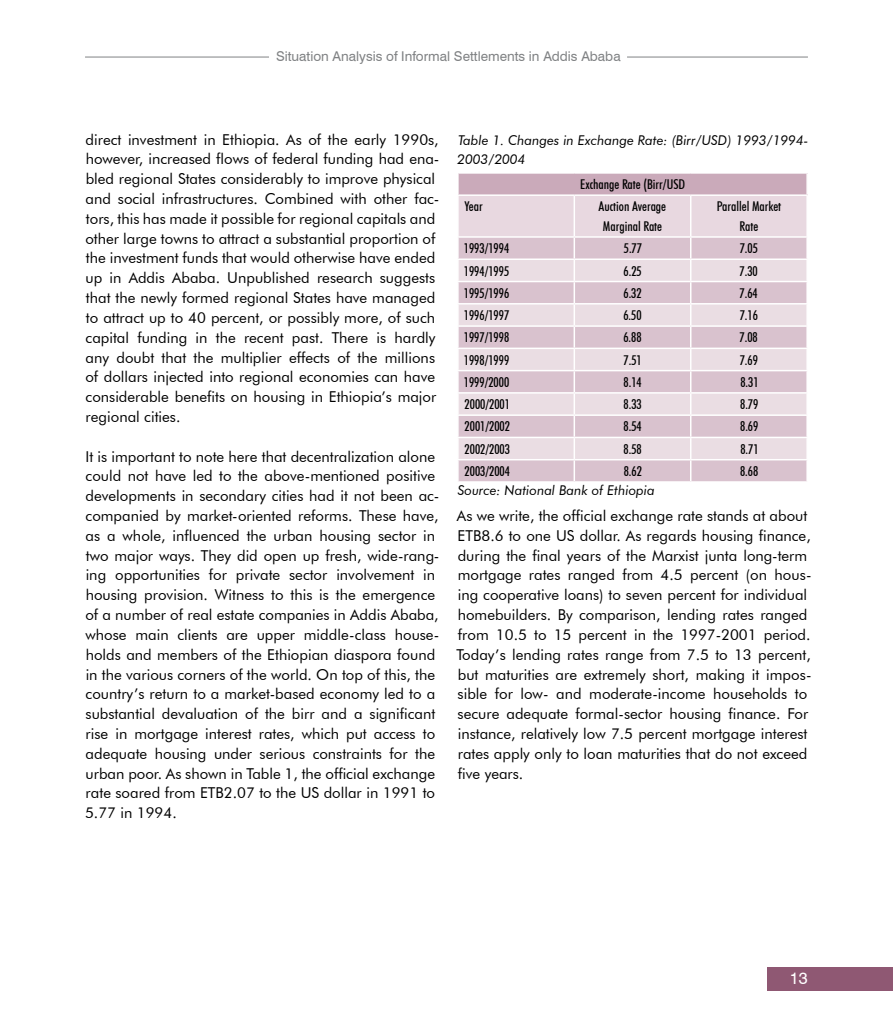
<style>
.page{position:relative;width:893px;height:1034px;background:#fff}
.page>*{position:absolute;margin:0;border:0;box-sizing:border-box;transform-origin:0 0}
.t1{font:16.5px "Swiss 721 BT";color:#fff}
.t2{font:15px/19.8px "Futura BT";color:#000}
.t3{font:500 condensed 13.5px/19.5px "Futura BT";color:#000;text-align:center}
.t4{font:italic 13.5px/19.8px "Futura BT";color:#000}
.t5{font:13.5px "Swiss 721 BT";color:#808284}
</style>
<div class="page">
<div style="left:767px;top:966px;width:126px;height:24px;background:#8f5873"></div>
<hr style="left:85px;top:57px;width:184px;height:1px;background:#808284">
<hr style="left:627px;top:57px;width:181px;height:1px;background:#808284">
<div style="left:458px;top:173px;width:349px;height:22px;background:#caaaba"></div>
<hr style="left:457px;top:172px;width:117px;height:2px;background:#fff">
<hr style="left:457px;top:174px;width:2px;height:20px;background:#fff">
<hr style="left:574px;top:172px;width:117px;height:2px;background:#fff">
<hr style="left:691px;top:172px;width:117px;height:2px;background:#fff">
<hr style="left:806px;top:174px;width:2px;height:20px;background:#fff">
<hr style="left:457px;top:194px;width:117px;height:2px;background:#fff">
<hr style="left:574px;top:194px;width:117px;height:2px;background:#fff">
<hr style="left:691px;top:194px;width:117px;height:2px;background:#fff">
<svg style="left:458px;top:195px;width:349px;height:286px;background:#e3d3db"></svg>
<hr style="left:806px;top:438px;width:2px;height:21px;background:#fff">
<hr style="left:691px;top:459px;width:117px;height:1px;background:#fff">
<p class="t5" style="left:276px;top:48px;width:346px">Situation Analysis of Informal Settlements in Addis Ababa</p>
<p class="t2" style="left:85px;top:129px;width:356px">direct investment in Ethiopia. As of the early 1990s, however, increased flows of federal funding had ena&shy;bled regional States considerably to improve physical and social infrastructures. Combined with other fac&shy;tors, this has made it possible for regional capitals and other large towns to attract a substantial proportion of the investment funds that would otherwise have ended up in Addis Ababa. Unpublished research suggests that the newly formed regional States have managed to attract up to 40 percent, or possibly more, of such capital funding in the recent past. There is hardly any doubt that the multiplier effects of the millions of dollars injected into regional economies can have considerable benefits on housing in Ethiopia’s major regional cities.</p>
<p class="t2" style="left:85px;top:446px;width:356px">It is important to note here that decentralization alone could not have led to the above-mentioned positive developments in secondary cities had it not been ac&shy;companied by market-oriented reforms. These have, as a whole, influenced the urban housing sector in two major ways. They did open up fresh, wide-rang&shy;ing opportunities for private sector involvement in housing provision. Witness to this is the emergence of a number of real estate companies in Addis Ababa, whose main clients are upper middle-class house&shy;holds and members of the Ethiopian diaspora found in the various corners of the world. On top of this, the country’s return to a market-based economy led to a substantial devaluation of the birr and a significant rise in mortgage interest rates, which put access to adequate housing under serious constraints for the urban poor. As shown in Table 1, the official exchange rate soared from ETB2.07 to the US dollar in 1991 to 5.77 in 1994.</p>
<p class="t4" style="left:457px;top:130px;width:353px">Table 1. Changes in Exchange Rate: (Birr/USD) 1993/1994-<br>2003/2004</p>
<p class="t3" style="left:580px;top:174px;width:107px">Exchange Rate (Birr/USD</p>
<p class="t3" style="left:465px;top:197px;width:20px">Year</p>
<p class="t3" style="left:598px;top:197px;width:69px">Auction Average<br>Marginal Rate</p>
<p class="t3" style="left:717px;top:197px;width:66px">Parallel Market<br>Rate</p>
<p class="t3" style="left:464px;top:238px;width:47px">1993/1994</p>
<p class="t3" style="left:624px;top:238px;width:20px">5.77</p>
<p class="t3" style="left:740px;top:238px;width:20px">7.05</p>
<p class="t3" style="left:464px;top:261px;width:47px">1994/1995</p>
<p class="t3" style="left:624px;top:261px;width:20px">6.25</p>
<p class="t3" style="left:740px;top:261px;width:20px">7.30</p>
<p class="t3" style="left:464px;top:283px;width:47px">1995/1996</p>
<p class="t3" style="left:623px;top:283px;width:20px">6.32</p>
<p class="t3" style="left:740px;top:283px;width:20px">7.64</p>
<p class="t3" style="left:464px;top:305px;width:47px">1996/1997</p>
<p class="t3" style="left:623px;top:305px;width:20px">6.50</p>
<p class="t3" style="left:740px;top:305px;width:20px">7.16</p>
<p class="t3" style="left:464px;top:327px;width:47px">1997/1998</p>
<p class="t3" style="left:623px;top:327px;width:20px">6.88</p>
<p class="t3" style="left:740px;top:327px;width:20px">7.08</p>
<p class="t3" style="left:464px;top:350px;width:47px">1998/1999</p>
<p class="t3" style="left:624px;top:350px;width:20px">7.51</p>
<p class="t3" style="left:740px;top:350px;width:20px">7.69</p>
<p class="t3" style="left:464px;top:372px;width:47px">1999/2000</p>
<p class="t3" style="left:624px;top:372px;width:20px">8.14</p>
<p class="t3" style="left:740px;top:372px;width:20px">8.31</p>
<p class="t3" style="left:465px;top:394px;width:47px">2000/2001</p>
<p class="t3" style="left:624px;top:394px;width:20px">8.33</p>
<p class="t3" style="left:740px;top:394px;width:20px">8.79</p>
<p class="t3" style="left:465px;top:416px;width:47px">2001/2002</p>
<p class="t3" style="left:624px;top:416px;width:20px">8.54</p>
<p class="t3" style="left:740px;top:416px;width:20px">8.69</p>
<p class="t3" style="left:465px;top:439px;width:47px">2002/2003</p>
<p class="t3" style="left:624px;top:439px;width:20px">8.58</p>
<p class="t3" style="left:740px;top:439px;width:20px">8.71</p>
<p class="t3" style="left:465px;top:461px;width:47px">2003/2004</p>
<p class="t3" style="left:624px;top:461px;width:20px">8.62</p>
<p class="t3" style="left:740px;top:461px;width:20px">8.68</p>
<p class="t4" style="left:458px;top:480px;width:198px">Source: National Bank of Ethiopia</p>
<p class="t2" style="left:456px;top:505px;width:357px">As we write, the official exchange rate stands at about ETB8.6 to one US dollar. As regards housing finance, during the final years of the Marxist junta long-term mortgage rates ranged from 4.5 percent (on hous&shy;ing cooperative loans) to seven percent for individual homebuilders. By comparison, lending rates ranged from 10.5 to 15 percent in the 1997-2001 period.<br>Today’s lending rates range from 7.5 to 13 percent, but maturities are extremely short, making it impos&shy;sible for low- and moderate-income households to secure adequate formal-sector housing finance. For instance, relatively low 7.5 percent mortgage interest rates apply only to loan maturities that do not exceed five years.</p>
<p class="t1" style="left:790px;top:967px;width:9px">13</p>
</div>
